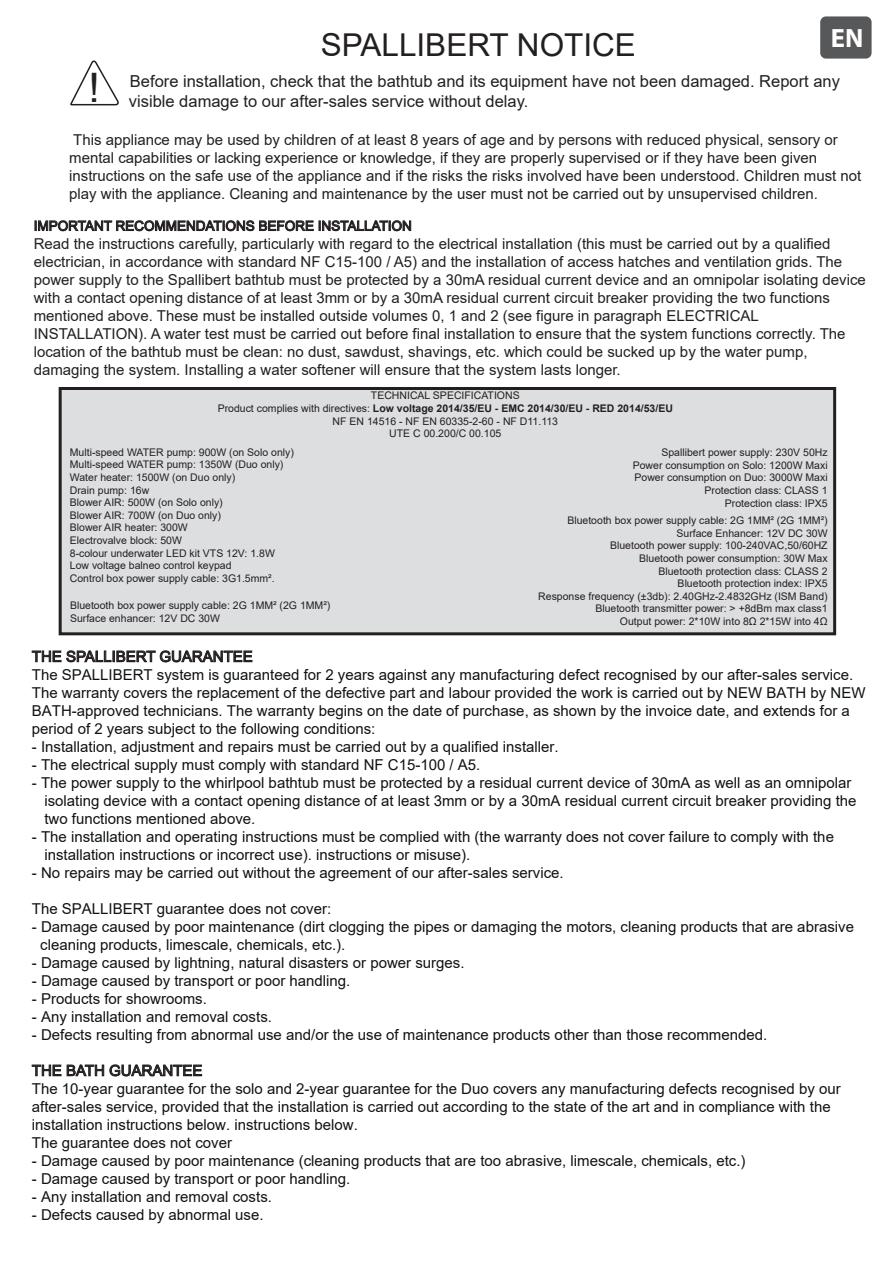
<style>
.page{position:relative;width:893px;height:1263px;background:#fff}
.page>*{position:absolute;margin:0;border:0;box-sizing:border-box;transform-origin:0 0}
.t1{font:40.65px "Arial";color:#231f20}
.t2{font:31.5px "Arial";color:#231f20}
.t3{font:700 26.55px "Myriad Pro";color:#fff}
.t4{font:16.5px/19.8px "Arial";color:#231f20}
.t5{font:15px/18px "Arial";color:#0f1214}
.t6{font:15px/18px "Arial";color:#231f20}
.t7{font:13.5px "Arial";color:#231f20}
.t8{font:10.5px/12.6px "Arial";color:#231f20}
.s1{font-weight:700}
</style>
<div class="page">
<div style="left:820px;top:16px;width:52px;height:43px;background:#57585a;border-radius:6px"></div>
<svg style="left:70px;top:60px;width:49px;height:46px"></svg>
<svg style="left:35px;top:220px;width:376px;height:11px"></svg>
<svg style="left:32px;top:650px;width:220px;height:12px"></svg>
<svg style="left:32px;top:1065px;width:29px;height:11px"></svg>
<svg style="left:67px;top:1064px;width:37px;height:12px"></svg>
<svg style="left:110px;top:1064px;width:92px;height:12px"></svg>
<div style="left:59px;top:387px;width:777px;height:248px;background:#dddee0;border:3px solid #231f20"></div>
<h2 class="t2" style="left:321px;top:23px;width:317px">SPALLIBERT NOTICE</h2>
<h3 class="t3" style="left:831px;top:20px;width:34px">EN</h3>
<h1 class="t1" style="left:88px;top:59px;width:13px">!</h1>
<p class="t4" style="left:129px;top:72px;width:712px">Before installation, check that the bathtub and its equipment have not been damaged. Report any visible damage to our after-sales service without delay.</p>
<p class="t6" style="left:69px;top:131px;width:794px">This appliance may be used by children of at least 8 years of age and by persons with reduced physical, sensory or mental capabilities or lacking experience or knowledge, if they are properly supervised or if they have been given instructions on the safe use of the appliance and if the risks the risks involved have been understood. Children must not play with the appliance. Cleaning and maintenance by the user must not be carried out by unsupervised children.</p>
<p class="t7" style="left:34px;top:216px;width:380px">IMPORTANT RECOMMENDATIONS BEFORE INSTALLATION</p>
<p class="t6" style="left:34px;top:234px;width:834px">Read the instructions carefully, particularly with regard to the electrical installation (this must be carried out by a qualified electrician, in accordance with standard NF C15-100 / A5) and the installation of access hatches and ventilation grids. The power supply to the Spallibert bathtub must be protected by a 30mA residual current device and an omnipolar isolating device with a contact opening distance of at least 3mm or by a 30mA residual current circuit breaker providing the two functions mentioned above. These must be installed outside volumes 0, 1 and 2 (see figure in paragraph ELECTRICAL INSTALLATION). A water test must be carried out before final installation to ensure that the system functions correctly. The location of the bathtub must be clean: no dust, sawdust, shavings, etc. which could be sucked up by the water pump, damaging the system. Installing a water softener will ensure that the system lasts longer.</p>
<p class="t8" style="left:218px;top:389px;width:457px;text-align:center">TECHNICAL SPECIFICATIONS<br>Product complies with directives: <span class="s1">Low voltage 2014/35/EU - EMC 2014/30/EU - RED 2014/53/EU </span>NF EN 14516 - NF EN 60335-2-60 - NF D11.113<br>UTE C 00.200/C 00.105</p>
<p class="t8" style="left:70px;top:446px;width:226px">Multi-speed WATER pump: 900W (on Solo only)<br>Multi-speed WATER pump: 1350W (Duo only)<br>Water heater: 1500W (on Duo only)<br>Drain pump: 16w<br>Blower AIR: 500W (on Solo only)<br>Blower AIR: 700W (on Duo only)<br>Blower AIR heater: 300W<br>Electrovalve block: 50W<br>8-colour underwater LED kit VTS 12V: 1.8W<br>Low voltage balneo control keypad<br>Control box power supply cable: 3G1.5mm².</p>
<p class="t8" style="left:633px;top:446px;width:196px;text-align:right">Spallibert power supply: 230V 50Hz<br>Power consumption on Solo: 1200W Maxi<br>Power consumption on Duo: 3000W Maxi<br>Protection class: CLASS 1<br>Protection class: IPX5</p>
<p class="t8" style="left:70px;top:599px;width:262px">Bluetooth box power supply cable: 2G 1MM² (2G 1MM²)<br>Surface enhancer: 12V DC 30W</p>
<p class="t8" style="left:538px;top:514px;width:291px;text-align:right">Bluetooth box power supply cable: 2G 1MM² (2G 1MM²)<br>Surface Enhancer: 12V DC 30W<br>Bluetooth power supply: 100-240VAC,50/60HZ<br>Bluetooth power consumption: 30W Max<br>Bluetooth protection class: CLASS 2<br>Bluetooth protection index: IPX5<br>Response frequency (±3db): 2.40GHz-2.4832GHz (ISM Band)<br>Bluetooth transmitter power: &gt; +8dBm max class1<br>Output power: 2*10W into 8Ω 2*15W into 4Ω</p>
<p class="t6" style="left:32px;top:647px;width:222px">THE SPALLIBERT GUARANTEE</p>
<p class="t5" style="left:32px;top:665px;width:835px">The SPALLIBERT system is guaranteed for 2 years against any manufacturing defect recognised by our after-sales service.<br>The warranty covers the replacement of the defective part and labour provided the work is carried out by NEW BATH by NEW BATH-approved technicians. The warranty begins on the date of purchase, as shown by the invoice date, and extends for a period of 2 years subject to the following conditions:</p>
<p class="t5" style="left:32px;top:737px;width:528px">- Installation, adjustment and repairs must be carried out by a qualified installer.</p>
<p class="t5" style="left:32px;top:755px;width:450px">- The electrical supply must comply with standard NF C15-100 / A5.</p>
<p class="t5" style="left:44px;top:773px;width:814px;text-indent:-13px">- The power supply to the whirlpool bathtub must be protected by a residual current device of 30mA as well as an omnipolar isolating device with a contact opening distance of at least 3mm or by a 30mA residual current circuit breaker providing the two functions mentioned above.</p>
<p class="t5" style="left:44px;top:827px;width:791px;text-indent:-13px">- The installation and operating instructions must be complied with (the warranty does not cover failure to comply with the installation instructions or incorrect use). instructions or misuse).</p>
<p class="t5" style="left:32px;top:863px;width:533px">- No repairs may be carried out without the agreement of our after-sales service.</p>
<p class="t5" style="left:32px;top:899px;width:301px">The SPALLIBERT guarantee does not cover:</p>
<p class="t5" style="left:40px;top:917px;width:815px;text-indent:-8px">- Damage caused by poor maintenance (dirt clogging the pipes or damaging the motors, cleaning products that are abrasive cleaning products, limescale, chemicals, etc.).</p>
<p class="t5" style="left:32px;top:953px;width:434px">- Damage caused by lightning, natural disasters or power surges.</p>
<p class="t5" style="left:32px;top:971px;width:320px">- Damage caused by transport or poor handling.</p>
<p class="t5" style="left:32px;top:989px;width:177px">- Products for showrooms.</p>
<p class="t5" style="left:32px;top:1007px;width:242px">- Any installation and removal costs.</p>
<p class="t5" style="left:32px;top:1025px;width:737px">- Defects resulting from abnormal use and/or the use of maintenance products other than those recommended.</p>
<p class="t6" style="left:32px;top:1061px;width:172px">THE BATH GUARANTEE</p>
<p class="t5" style="left:32px;top:1079px;width:810px">The 10-year guarantee for the solo and 2-year guarantee for the Duo covers any manufacturing defects recognised by our after-sales service, provided that the installation is carried out according to the state of the art and in compliance with the installation instructions below. instructions below.<br>The guarantee does not cover</p>
<p class="t5" style="left:32px;top:1151px;width:715px">- Damage caused by poor maintenance (cleaning products that are too abrasive, limescale, chemicals, etc.)</p>
<p class="t5" style="left:32px;top:1169px;width:320px">- Damage caused by transport or poor handling.</p>
<p class="t5" style="left:32px;top:1187px;width:242px">- Any installation and removal costs.</p>
<p class="t5" style="left:32px;top:1205px;width:233px">- Defects caused by abnormal use.</p>
</div>
